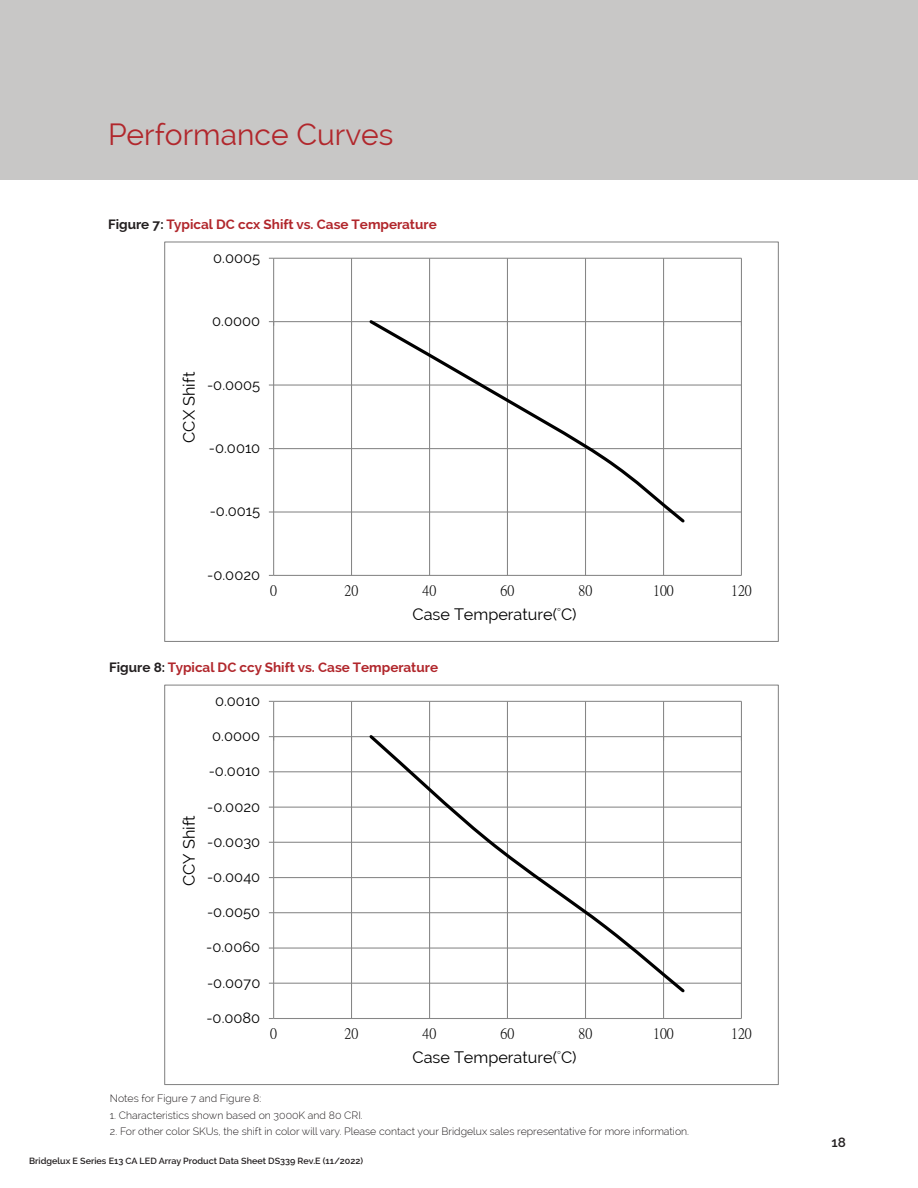
<style>
.page{position:relative;width:918px;height:1188px;background:#fff}
.page>*{position:absolute;margin:0;border:0;box-sizing:border-box;transform-origin:0 0}
.section_header{font:30px "Raleway";color:#b1272c}
.t1{font:16.2px "Raleway";letter-spacing:-.005em;color:#000}
.t2{font:14.7px "Raleway";color:#000}
.t3{font:14.7px "P Ming Li U";color:#000}
.main_text_block{font:700 13.5px "Raleway";color:#b1272c}
.t4{font:600 13.5px "Raleway";color:#231f20}
.main_text_block-2{font:300 10.5px "Raleway";color:#231f20}
.t5{font:600 9px "Raleway";color:#231f20}
.s1{color:#231f20}
.s2{font-family:"P Ming Li U"}
</style>
<div class="page">
<div style="left:0;top:0;width:918px;height:180px;background:#c8c7c6"></div>
<hr style="left:274px;top:575px;width:467px;height:1px;background:#868686">
<hr style="left:274px;top:511px;width:467px;height:2px;background:#868686">
<hr style="left:274px;top:448px;width:467px;height:1px;background:#868686">
<hr style="left:274px;top:385px;width:467px;height:1px;background:#868686">
<hr style="left:274px;top:258px;width:467px;height:1px;background:#868686">
<hr style="left:351px;top:258px;width:1px;height:317px;background:#868686">
<hr style="left:429px;top:258px;width:1px;height:317px;background:#868686">
<hr style="left:507px;top:258px;width:1px;height:317px;background:#868686">
<hr style="left:585px;top:258px;width:1px;height:317px;background:#868686">
<hr style="left:663px;top:258px;width:1px;height:317px;background:#868686">
<hr style="left:741px;top:258px;width:1px;height:317px;background:#868686">
<hr style="left:273px;top:258px;width:1px;height:317px;background:#868686">
<hr style="left:274px;top:321px;width:467px;height:1px;background:#868686">
<svg style="left:367px;top:317px;width:320px;height:208px"></svg>
<hr style="left:274px;top:1018px;width:467px;height:1px;background:#868686">
<hr style="left:274px;top:983px;width:467px;height:1px;background:#868686">
<hr style="left:274px;top:948px;width:467px;height:1px;background:#868686">
<hr style="left:274px;top:912px;width:467px;height:1px;background:#868686">
<hr style="left:274px;top:877px;width:467px;height:1px;background:#868686">
<hr style="left:274px;top:842px;width:467px;height:1px;background:#868686">
<hr style="left:274px;top:807px;width:467px;height:1px;background:#868686">
<hr style="left:274px;top:771px;width:467px;height:1px;background:#868686">
<hr style="left:274px;top:701px;width:467px;height:1px;background:#868686">
<hr style="left:351px;top:701px;width:1px;height:318px;background:#868686">
<hr style="left:429px;top:701px;width:1px;height:318px;background:#868686">
<hr style="left:507px;top:701px;width:1px;height:318px;background:#868686">
<hr style="left:585px;top:701px;width:1px;height:318px;background:#868686">
<hr style="left:663px;top:701px;width:1px;height:318px;background:#868686">
<hr style="left:741px;top:701px;width:1px;height:318px;background:#868686">
<hr style="left:273px;top:701px;width:1px;height:318px;background:#868686">
<hr style="left:274px;top:736px;width:467px;height:1px;background:#868686">
<svg style="left:367px;top:732px;width:320px;height:263px"></svg>
<p class="section_header" style="left:108px;top:117px;width:287px">Performance Curves</p>
<p class="main_text_block" style="left:108px;top:216px;width:330px"><span class="s1">Figure 7:</span> Typical DC ccx Shift vs. Case Temperature</p>
<p class="t2" style="left:213px;top:249px;width:49px">0.0005</p>
<p class="t2" style="left:212px;top:312px;width:50px">0.0000</p>
<p class="t1" style="left:180px;top:443px;width:72px;rotate:-90deg">CCX Shift</p>
<p class="t2" style="left:207px;top:376px;width:55px">-0.0005</p>
<p class="t2" style="left:209px;top:439px;width:53px">-0.0010</p>
<p class="t2" style="left:210px;top:503px;width:52px">-0.0015</p>
<p class="t2" style="left:207px;top:566px;width:54px">-0.0020</p>
<p class="t3" style="left:270px;top:583px;width:8px">0</p>
<p class="t3" style="left:345px;top:583px;width:15px">20</p>
<p class="t3" style="left:423px;top:583px;width:15px">40</p>
<p class="t3" style="left:501px;top:583px;width:15px">60</p>
<p class="t3" style="left:579px;top:583px;width:15px">80</p>
<p class="t3" style="left:653px;top:583px;width:22px">100</p>
<p class="t3" style="left:731px;top:583px;width:22px">120</p>
<p class="t1" style="left:413px;top:605px;width:165px">Case Temperature(<span class="s2">°</span>C)</p>
<p class="main_text_block" style="left:109px;top:660px;width:331px"><span class="s1">Figure 8:</span> Typical DC ccy Shift vs. Case Temperature</p>
<p class="t2" style="left:215px;top:692px;width:47px">0.0010</p>
<p class="t2" style="left:212px;top:727px;width:50px">0.0000</p>
<p class="t2" style="left:209px;top:763px;width:53px">-0.0010</p>
<p class="t1" style="left:180px;top:886px;width:72px;rotate:-90deg">CCY Shift</p>
<p class="t2" style="left:207px;top:798px;width:54px">-0.0020</p>
<p class="t2" style="left:207px;top:833px;width:54px">-0.0030</p>
<p class="t2" style="left:207px;top:868px;width:55px">-0.0040</p>
<p class="t2" style="left:207px;top:904px;width:55px">-0.0050</p>
<p class="t2" style="left:206px;top:939px;width:56px">-0.0060</p>
<p class="t2" style="left:207px;top:974px;width:55px">-0.0070</p>
<p class="t2" style="left:206px;top:1009px;width:55px">-0.0080</p>
<p class="t3" style="left:270px;top:1026px;width:8px">0</p>
<p class="t3" style="left:345px;top:1026px;width:15px">20</p>
<p class="t3" style="left:423px;top:1026px;width:15px">40</p>
<p class="t3" style="left:501px;top:1026px;width:15px">60</p>
<p class="t3" style="left:579px;top:1026px;width:15px">80</p>
<p class="t3" style="left:653px;top:1026px;width:22px">100</p>
<p class="t3" style="left:731px;top:1026px;width:22px">120</p>
<p class="t1" style="left:413px;top:1048px;width:165px">Case Temperature(<span class="s2">°</span>C)</p>
<p class="main_text_block-2" style="left:110px;top:1092px;width:153px">Notes for Figure 7 and Figure 8:</p>
<p class="main_text_block-2" style="left:110px;top:1109px;width:254px">1. Characteristics shown based on 3000K and 80 CRI.</p>
<p class="main_text_block-2" style="left:110px;top:1125px;width:581px">2. For other color SKUs, the shift in color will vary. Please contact your Bridgelux sales representative for more information.</p>
<p class="t5" style="left:29px;top:1156px;width:335px">Bridgelux E Series E13 CA LED Array Product Data Sheet DS339 Rev.E (11/2022)</p>
<p class="t4" style="left:832px;top:1134px;width:16px">18</p>
</div>
